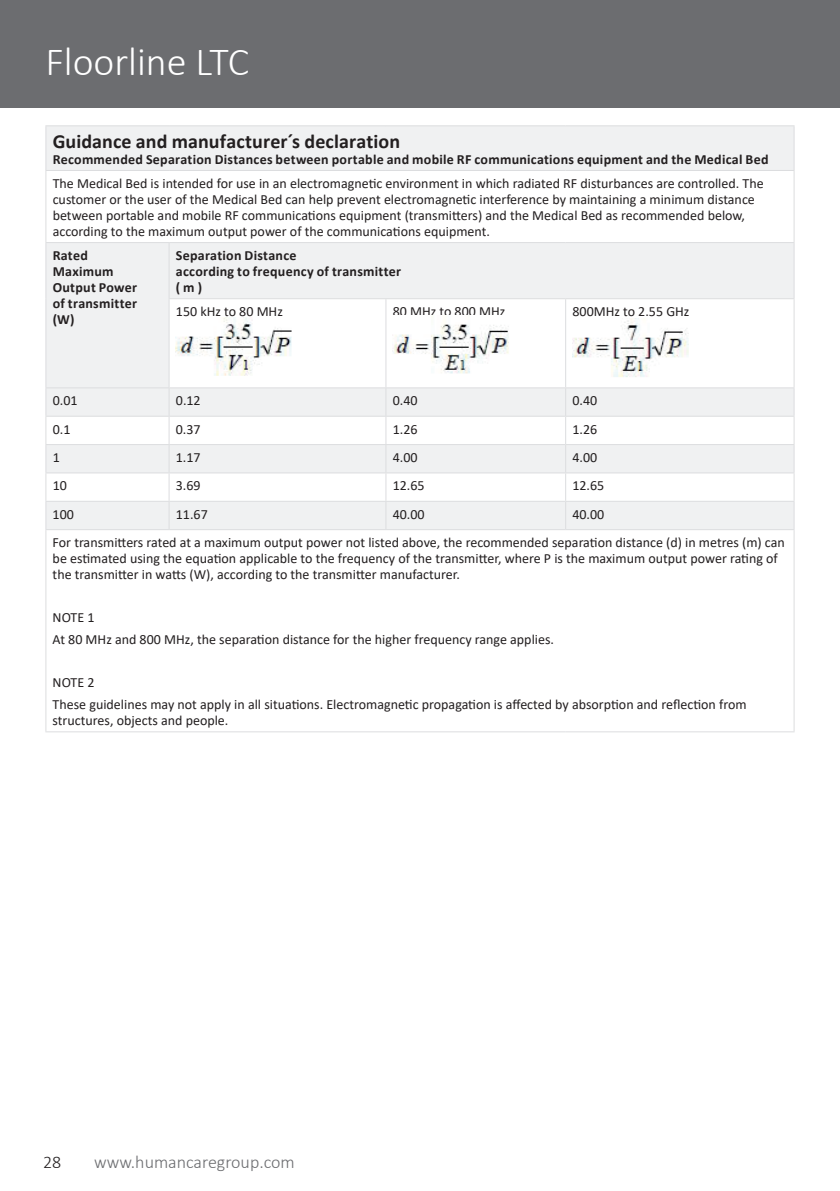
<style>
.page{position:relative;width:840px;height:1191px;background:#fff}
.page>*{position:absolute;margin:0;border:0;box-sizing:border-box;transform-origin:0 0}
.t1{font:300 40px "Calibri";color:#fff}
.t2{font:700 20px "Calibri";letter-spacing:.005em;color:#231f20}
.t3{font:300 18px "Calibri";color:#6c6d70}
.t4{font:300 18px "Calibri";color:#231f20}
.t5{font:14px/16px "Calibri";color:#231f20}
.t6{font:700 14px/16px "Calibri";letter-spacing:.02em;color:#231f20}
</style>
<div class="page">
<div style="left:0;top:0;width:839px;height:108px;background:#6c6d70"></div>
<svg style="left:46px;top:126px;width:747px;height:403px;fill:#f0f1f2"></svg>
<hr style="left:45px;top:125px;width:124px;height:1px;background:#dcdddf">
<hr style="left:45px;top:126px;width:1px;height:44px;background:#dcdddf">
<hr style="left:169px;top:125px;width:217px;height:1px;background:#dcdddf">
<hr style="left:386px;top:125px;width:179px;height:1px;background:#dcdddf">
<hr style="left:565px;top:125px;width:229px;height:1px;background:#dcdddf">
<hr style="left:793px;top:126px;width:1px;height:44px;background:#dcdddf">
<hr style="left:45px;top:170px;width:124px;height:1px;background:#dcdddf">
<hr style="left:45px;top:171px;width:1px;height:71px;background:#dcdddf">
<hr style="left:169px;top:170px;width:217px;height:1px;background:#dcdddf">
<hr style="left:386px;top:170px;width:179px;height:1px;background:#dcdddf">
<hr style="left:565px;top:170px;width:229px;height:1px;background:#dcdddf">
<hr style="left:793px;top:171px;width:1px;height:71px;background:#dcdddf">
<hr style="left:45px;top:242px;width:124px;height:1px;background:#dcdddf">
<hr style="left:45px;top:243px;width:1px;height:56px;background:#dcdddf">
<hr style="left:169px;top:242px;width:217px;height:1px;background:#dcdddf">
<hr style="left:168px;top:243px;width:1px;height:55px;background:#dcdddf">
<hr style="left:386px;top:242px;width:179px;height:1px;background:#dcdddf">
<hr style="left:565px;top:242px;width:229px;height:1px;background:#dcdddf">
<hr style="left:793px;top:243px;width:1px;height:55px;background:#dcdddf">
<hr style="left:45px;top:299px;width:1px;height:88px;background:#dcdddf">
<hr style="left:168px;top:298px;width:218px;height:1px;background:#dcdddf">
<hr style="left:168px;top:299px;width:1px;height:88px;background:#dcdddf">
<hr style="left:386px;top:298px;width:179px;height:1px;background:#dcdddf">
<hr style="left:385px;top:299px;width:1px;height:88px;background:#dcdddf">
<hr style="left:565px;top:298px;width:229px;height:1px;background:#dcdddf">
<hr style="left:565px;top:299px;width:1px;height:88px;background:#dcdddf">
<hr style="left:793px;top:299px;width:1px;height:88px;background:#dcdddf">
<hr style="left:45px;top:387px;width:124px;height:1px;background:#dcdddf">
<hr style="left:169px;top:387px;width:217px;height:1px;background:#dcdddf">
<hr style="left:386px;top:387px;width:179px;height:1px;background:#dcdddf">
<hr style="left:565px;top:387px;width:229px;height:1px;background:#dcdddf">
<hr style="left:45px;top:416px;width:124px;height:1px;background:#dcdddf">
<hr style="left:169px;top:416px;width:217px;height:1px;background:#dcdddf">
<hr style="left:386px;top:416px;width:179px;height:1px;background:#dcdddf">
<hr style="left:565px;top:416px;width:229px;height:1px;background:#dcdddf">
<hr style="left:45px;top:444px;width:124px;height:1px;background:#dcdddf">
<hr style="left:169px;top:444px;width:217px;height:1px;background:#dcdddf">
<hr style="left:386px;top:444px;width:179px;height:1px;background:#dcdddf">
<hr style="left:565px;top:444px;width:229px;height:1px;background:#dcdddf">
<hr style="left:45px;top:472px;width:124px;height:1px;background:#dcdddf">
<hr style="left:169px;top:472px;width:217px;height:1px;background:#dcdddf">
<hr style="left:386px;top:472px;width:179px;height:1px;background:#dcdddf">
<hr style="left:565px;top:472px;width:229px;height:1px;background:#dcdddf">
<hr style="left:45px;top:501px;width:124px;height:1px;background:#dcdddf">
<svg style="left:45px;top:388px;width:1px;height:141px"></svg>
<hr style="left:169px;top:501px;width:217px;height:1px;background:#dcdddf">
<svg style="left:168px;top:388px;width:1px;height:141px"></svg>
<hr style="left:386px;top:501px;width:179px;height:1px;background:#dcdddf">
<svg style="left:385px;top:388px;width:1px;height:141px"></svg>
<hr style="left:565px;top:501px;width:229px;height:1px;background:#dcdddf">
<svg style="left:565px;top:388px;width:1px;height:141px"></svg>
<svg style="left:793px;top:388px;width:1px;height:141px"></svg>
<hr style="left:45px;top:529px;width:124px;height:1px;background:#dcdddf">
<hr style="left:45px;top:530px;width:1px;height:201px;background:#dcdddf">
<hr style="left:169px;top:529px;width:217px;height:1px;background:#dcdddf">
<hr style="left:386px;top:529px;width:179px;height:1px;background:#dcdddf">
<hr style="left:565px;top:529px;width:229px;height:1px;background:#dcdddf">
<hr style="left:793px;top:530px;width:1px;height:201px;background:#dcdddf">
<hr style="left:45px;top:731px;width:124px;height:1px;background:#dcdddf">
<hr style="left:169px;top:731px;width:217px;height:1px;background:#dcdddf">
<hr style="left:386px;top:731px;width:179px;height:1px;background:#dcdddf">
<hr style="left:565px;top:731px;width:229px;height:1px;background:#dcdddf">
<img style="left:176px;top:317px;width:117px;height:64px">
<img style="left:392px;top:315px;width:122px;height:66px">
<img style="left:572px;top:319px;width:116px;height:62px">
<h1 class="t1" style="left:45px;top:37px;width:205px">Floorline LTC</h1>
<h2 class="t2" style="left:53px;top:127px;width:349px">Guidance and manufacturer´s declaration</h2>
<p class="t6" style="left:53px;top:151px;width:717px">Recommended Separation Distances between portable and mobile RF communications equipment and the Medical Bed</p>
<p class="t5" style="left:53px;top:175px;width:712px">The Medical Bed is intended for use in an electromagnetic environment in which radiated RF disturbances are controlled. The customer or the user of the Medical Bed can help prevent electromagnetic interference by maintaining a minimum distance between portable and mobile RF communications equipment (transmitters) and the Medical Bed as recommended below, according to the maximum output power of the communications equipment.</p>
<p class="t6" style="left:53px;top:247px;width:86px">Rated<br>Maximum<br>Output Power of transmitter (W)</p>
<p class="t6" style="left:176px;top:247px;width:227px">Separation Distance<br>according to frequency of transmitter ( m )</p>
<p class="t5" style="left:176px;top:303px;width:108px">150 kHz to 80 MHz</p>
<p class="t5" style="left:392px;top:303px;width:114px">80 MHz to 800 MHz</p>
<p class="t5" style="left:572px;top:303px;width:118px">800MHz to 2.55 GHz</p>
<p class="t5" style="left:53px;top:392px;width:26px">0.01</p>
<p class="t5" style="left:176px;top:392px;width:26px">0.12</p>
<p class="t5" style="left:392px;top:392px;width:26px">0.40</p>
<p class="t5" style="left:572px;top:392px;width:26px">0.40</p>
<p class="t5" style="left:53px;top:420px;width:19px">0.1</p>
<p class="t5" style="left:176px;top:420px;width:26px">0.37</p>
<p class="t5" style="left:392px;top:420px;width:26px">1.26</p>
<p class="t5" style="left:572px;top:420px;width:26px">1.26</p>
<p class="t5" style="left:53px;top:449px;width:9px">1</p>
<p class="t5" style="left:176px;top:449px;width:26px">1.17</p>
<p class="t5" style="left:392px;top:449px;width:26px">4.00</p>
<p class="t5" style="left:572px;top:449px;width:26px">4.00</p>
<p class="t5" style="left:53px;top:477px;width:16px">10</p>
<p class="t5" style="left:176px;top:477px;width:26px">3.69</p>
<p class="t5" style="left:392px;top:477px;width:33px">12.65</p>
<p class="t5" style="left:572px;top:477px;width:33px">12.65</p>
<p class="t5" style="left:53px;top:505px;width:23px">100</p>
<p class="t5" style="left:176px;top:505px;width:33px">11.67</p>
<p class="t5" style="left:392px;top:505px;width:33px">40.00</p>
<p class="t5" style="left:53px;top:499px;width:733px;line-height:28.4px;text-indent:519px">40.00<br>For transmitters rated at a maximum output power not listed above, the recommended separation distance (d) in metres (m) can</p>
<p class="t5" style="left:53px;top:550px;width:726px">be estimated using the equation applicable to the frequency of the transmitter, where P is the maximum output power rating of the transmitter in watts (W), according to the transmitter manufacturer.</p>
<p class="t5" style="left:53px;top:606px;width:502px;line-height:21.6px">NOTE 1<br>At 80 MHz and 800 MHz, the separation distance for the higher frequency range applies.</p>
<p class="t5" style="left:53px;top:671px;width:695px;line-height:21.6px">NOTE 2<br>These guidelines may not apply in all situations. Electromagnetic propagation is affected by absorption and reflection from</p>
<p class="t5" style="left:53px;top:712px;width:177px">structures, objects and people.</p>
<p class="t4" style="left:43px;top:1151px;width:20px">28</p>
<p class="t3" style="left:94px;top:1151px;width:202px">www.humancaregroup.com</p>
</div>
